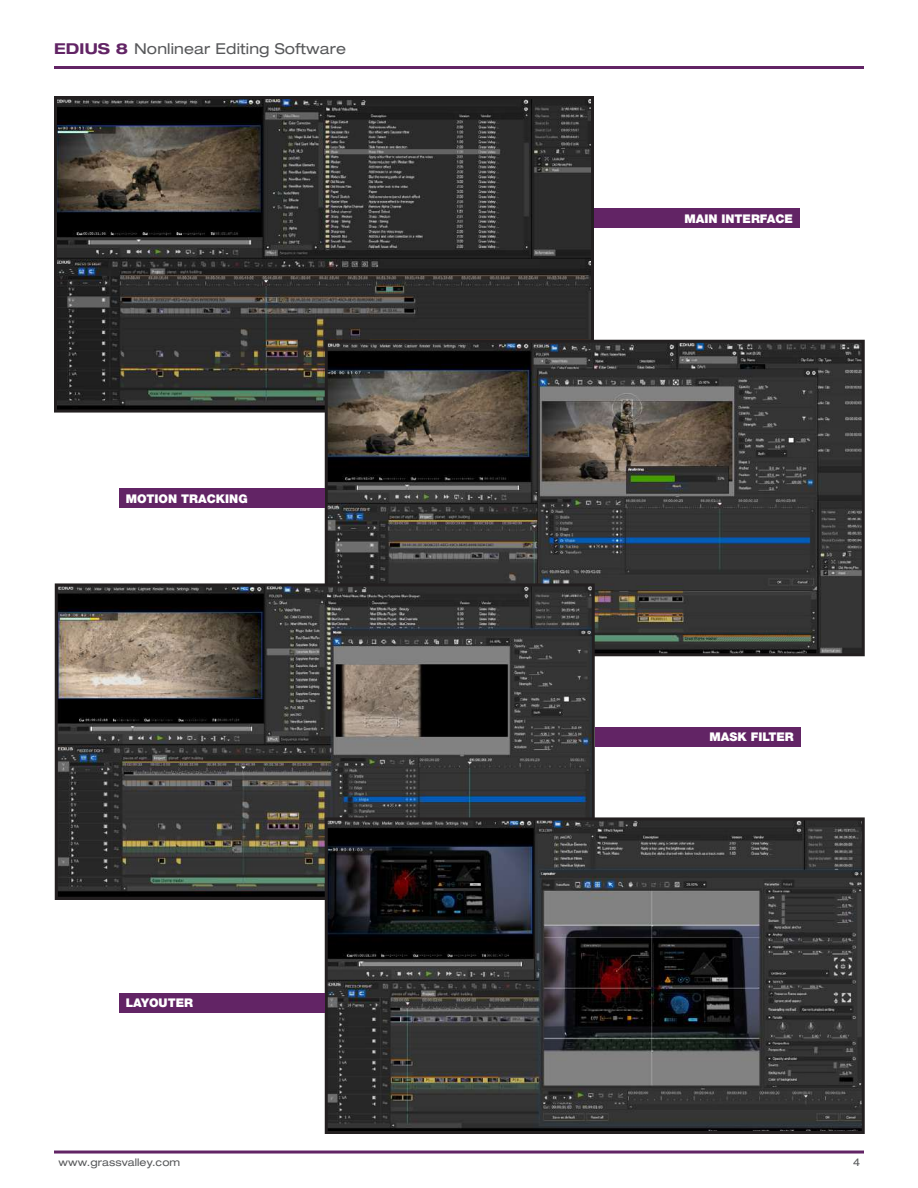
<style>
.page{position:relative;width:918px;height:1188px;background:#fff}
.page>*{position:absolute;margin:0;border:0;box-sizing:border-box;transform-origin:0 0}
.t1{font:expanded 15px "Helvetica Neue";letter-spacing:.01em;color:#57585a}
.t2{font:900 12px "Helvetica Neue";color:#fff}
.t3{font:expanded 10.5px "Helvetica Neue";letter-spacing:.01em;color:#57585a}
.s1{font-weight:700;color:#622465}
</style>
<div class="page">
<hr style="left:54px;top:1151px;width:810px;height:3px;background:#622465">
<img style="left:58px;top:100px;width:532px;height:309px">
<div style="left:54px;top:96px;width:540px;height:317px;border:3px solid #231f20"></div>
<img style="left:329px;top:344px;width:532px;height:308px">
<div style="left:325px;top:340px;width:540px;height:316px;border:3px solid #231f20"></div>
<img style="left:59px;top:587px;width:532px;height:309px">
<div style="left:55px;top:583px;width:540px;height:317px;border:3px solid #231f20"></div>
<img style="left:329px;top:821px;width:532px;height:309px">
<div style="left:325px;top:817px;width:540px;height:317px;border:3px solid #231f20"></div>
<div style="left:594px;top:208px;width:206px;height:20px;background:#622465"></div>
<div style="left:119px;top:488px;width:206px;height:20px;background:#622465"></div>
<div style="left:595px;top:727px;width:206px;height:20px;background:#622465"></div>
<div style="left:119px;top:993px;width:206px;height:19px;background:#622465"></div>
<hr style="left:54px;top:66px;width:810px;height:3px;background:#622465">
<p class="t1" style="left:54px;top:40px;width:294px"><span class="s1">EDIUS 8</span> Nonlinear Editing Software</p>
<p class="t2" style="left:126px;top:491px;width:124px">MOTION TRACKING</p>
<p class="t2" style="left:126px;top:996px;width:69px">LAYOUTER</p>
<p class="t2" style="left:684px;top:211px;width:110px">MAIN INTERFACE</p>
<p class="t2" style="left:710px;top:730px;width:86px">MASK FILTER</p>
<p class="t3" style="left:58px;top:1156px;width:123px">www.grassvalley.com</p>
<p class="t3" style="left:853px;top:1156px;width:9px">4</p>
</div>
